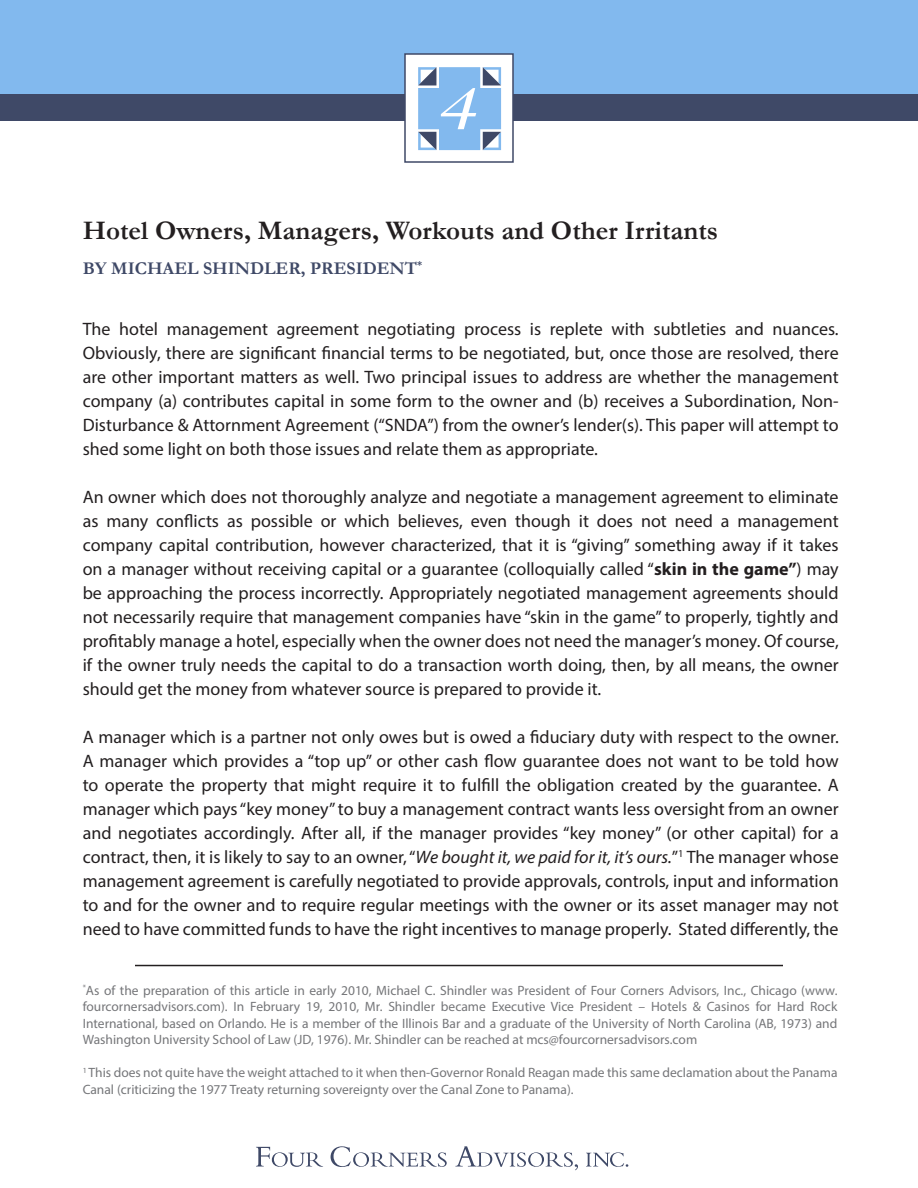
<style>
.page{position:relative;width:918px;height:1188px;background:#fff}
.page>*{position:absolute;margin:0;border:0;box-sizing:border-box;transform-origin:0 0}
.t1{font:700 27px "Garamond";color:#231f20}
.t2{font:18px/24px "Myriad Pro";color:#231f20;text-align:justify}
.mcs_name{font:700 18px "Garamond";color:#3f4967}
.t3{font:13.5px/16.5px "Myriad Pro";color:#757679;text-align:justify}
.s1{font-weight:700}
.s2{font-style:italic}
</style>
<div class="page">
<div style="left:0;top:0;width:918px;height:108px;background:#82b9ee"></div>
<div style="left:0;top:94px;width:918px;height:28px;background:#3f4967"></div>
<div style="left:405px;top:54px;width:108px;height:108px;background:#fff"></div>
<div style="left:404px;top:53px;width:110px;height:110px;border:2px solid #3f4967"></div>
<svg style="left:418px;top:67px;width:83px;height:83px;background:#90b9e3"></svg>
<svg style="left:256px;top:1147px;width:67px;height:20px"></svg>
<svg style="left:331px;top:1146px;width:116px;height:21px"></svg>
<svg style="left:455px;top:1146px;width:123px;height:24px"></svg>
<svg style="left:586px;top:1152px;width:42px;height:15px"></svg>
<hr style="left:135px;top:965px;width:648px;height:1px;background:#231f20">
<p class="t1" style="left:83px;top:212px;width:637px">Hotel Owners, Managers, Workouts and Other Irritants</p>
<p class="mcs_name" style="left:83px;top:256px;width:341px">BY MICHAEL SHINDLER, PRESIDENT<sup>*</sup></p>
<p class="t2" style="left:83px;top:316px;width:757px">The hotel management agreement negotiating process is replete with subtleties and nuances.<br>Obviously, there are significant financial terms to be negotiated, but, once those are resolved, there are other important matters as well. Two principal issues to address are whether the management company (a) contributes capital in some form to the owner and (b) receives a Subordination, Non-Disturbance &amp; Attornment Agreement (“SNDA”) from the owner’s lender(s). This paper will attempt to shed some light on both those issues and relate them as appropriate.</p>
<p class="t2" style="left:83px;top:484px;width:758px">An owner which does not thoroughly analyze and negotiate a management agreement to eliminate as many conflicts as possible or which believes, even though it does not need a management company capital contribution, however characterized, that it is “giving” something away if it takes on a manager without receiving capital or a guarantee (colloquially called “<span class="s1">skin in the game”</span>) may be approaching the process incorrectly. Appropriately negotiated management agreements should not necessarily require that management companies have “skin in the game” to properly, tightly and profitably manage a hotel, especially when the owner does not need the manager’s money. Of course, if the owner truly needs the capital to do a transaction worth doing, then, by all means, the owner should get the money from whatever source is prepared to provide it.</p>
<p class="t2" style="left:83px;top:724px;width:758px">A manager which is a partner not only owes but is owed a fiduciary duty with respect to the owner.<br>A manager which provides a “top up” or other cash flow guarantee does not want to be told how to operate the property that might require it to fulfill the obligation created by the guarantee. A manager which pays “key money” to buy a management contract wants less oversight from an owner and negotiates accordingly. After all, if the manager provides “key money” (or other capital) for a contract, then, it is likely to say to an owner, “<span class="s2">We bought it, we paid for it, it’s ours.</span>”<sup>1</sup> The manager whose management agreement is carefully negotiated to provide approvals, controls, input and information to and for the owner and to require regular meetings with the owner or its asset manager may not need to have committed funds to have the right incentives to manage properly. Stated differently, the</p>
<p class="t3" style="left:83px;top:982px;width:756px"><sup>*</sup>As of the preparation of this article in early 2010, Michael C. Shindler was President of Four Corners Advisors, Inc., Chicago (www. fourcornersadvisors.com). In February 19, 2010, Mr. Shindler became Executive Vice President – Hotels &amp; Casinos for Hard Rock International, based on Orlando. He is a member of the Illinois Bar and a graduate of the University of North Carolina (AB, 1973) and Washington University School of Law (JD, 1976). Mr. Shindler can be reached at mcs@fourcornersadvisors.com</p>
<p class="t3" style="left:83px;top:1064px;width:756px"><sup>1</sup> This does not quite have the weight attached to it when then-Governor Ronald Reagan made this same declamation about the Panama<br>Canal (criticizing the 1977 Treaty returning sovereignty over the Canal Zone to Panama).</p>
</div>
